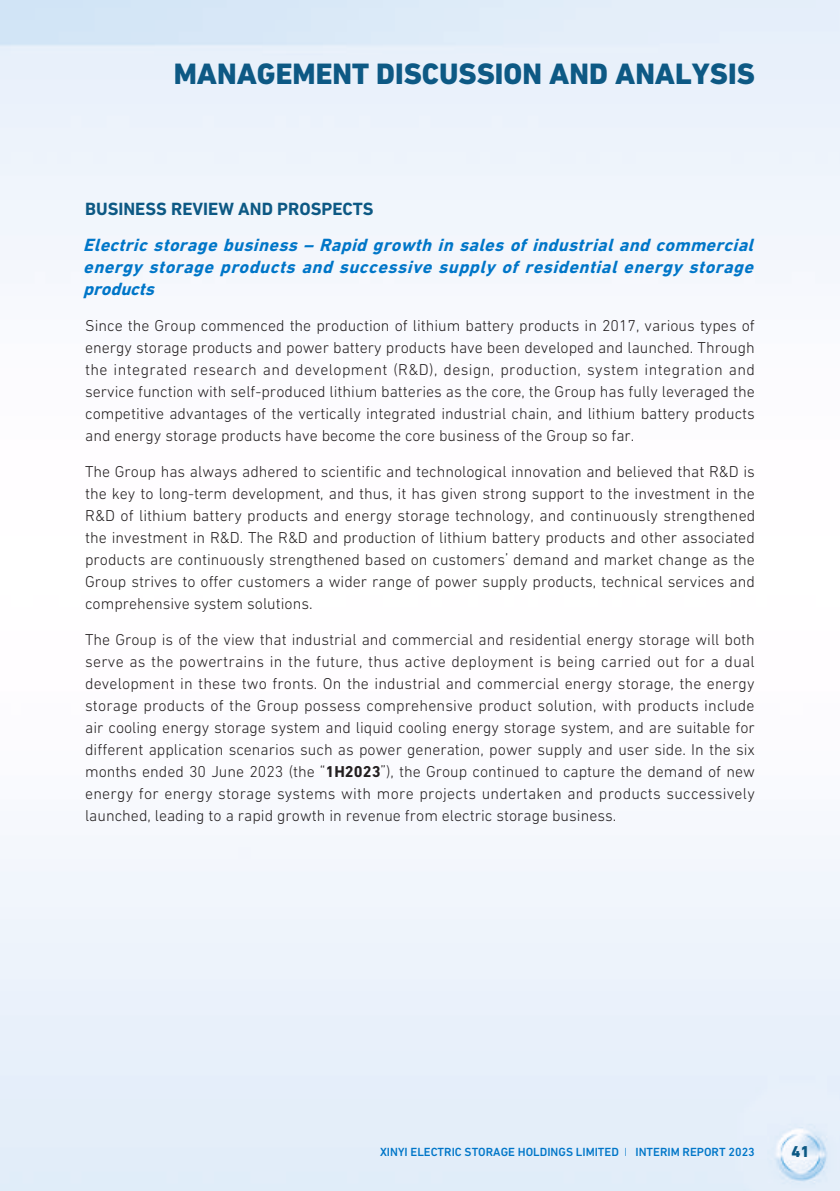
<style>
.page{position:relative;width:840px;height:1191px;background:#fff}
.page>*{position:absolute;margin:0;border:0;box-sizing:border-box;transform-origin:0 0}
.t1{font:800 30px "DIN Next LT Pro";color:#0d5984}
._4__副標題{font:italic 700 18px/22px "DIN Next LT Pro";color:#0076c8;text-align:justify}
._3__標題{font:700 18px "DIN Next LT Pro";color:#0d5984}
._1__內文{font:300 16px/22px "DIN Next LT Pro";color:#231f20;text-align:justify}
.t2{font:800 16px "DIN Next LT Pro";color:#0d5984}
.t3{font:500 12px "DIN Next LT Pro";color:#0076c8}
.s1{font-weight:700}
.s2{font-family:"M Hei HK";font-size:8px}
</style>
<div class="page">
<img style="left:1px;top:0;width:838px;height:1191px">
<h1 class="t1" style="left:173px;top:56px;width:582px">MANAGEMENT DISCUSSION AND ANALYSIS</h1>
<p class="_3__標題" style="left:85px;top:198px;width:290px">BUSINESS REVIEW AND PROSPECTS</p>
<p class="_4__副標題" style="left:83px;top:233px;width:676px">Electricstorage business– Rapid growth in salesofindustrialand commercial energy storage products and successive supply of residential energy storage products</p>
<p class="_1__內文" style="left:85px;top:314px;width:671px">Since the Group commenced the production of lithium battery products in 2017, various types of energy storage products and power battery products have been developed and launched. Through the integrated research and development (R&amp;D), design, production, system integration and service function with self-produced lithium batteries as the core, the Group has fully leveraged the competitive advantages of the vertically integrated industrial chain, and lithium battery products and energy storage products have become the core business of the Group so far.</p>
<p class="_1__內文" style="left:85px;top:460px;width:671px">The Group has always adhered to scientific and technological innovation and believed that R&amp;D is the key to long-term development, and thus, it has given strong support to the investment in the R&amp;D of lithium battery products and energy storage technology, and continuously strengthened the investment in R&amp;D. The R&amp;D and production of lithium battery products and other associated products are continuously strengthened based on customers’ demand and market change as the Group strives to offer customers a wider range of power supply products, technical services and comprehensive system solutions.</p>
<p class="_1__內文" style="left:85px;top:628px;width:671px">The Group is of the view that industrial and commercial and residential energy storage will both serve as the powertrains in the future, thus active deployment is being carried out for a dual development in these two fronts. On the industrial and commercial energy storage, the energy storage products of the Group possess comprehensive product solution, with products include air cooling energy storage system and liquid cooling energy storage system, and are suitable for different application scenarios such as power generation, power supply and user side. In the six months ended 30 June 2023 (the “<span class="s1">1H2023</span>”), the Group continued to capture the demand of new energy for energy storage systems with more projects undertaken and products successively launched, leading to a rapid growth in revenue from electric storage business.</p>
<p class="t3" style="left:380px;top:1145px;width:376px">XINYI ELECTRIC STORAGE HOLDINGS LIMITED <span class="s2">｜</span> INTERIM REPORT 2023</p>
<p class="t2" style="left:791px;top:1142px;width:19px">41</p>
</div>
